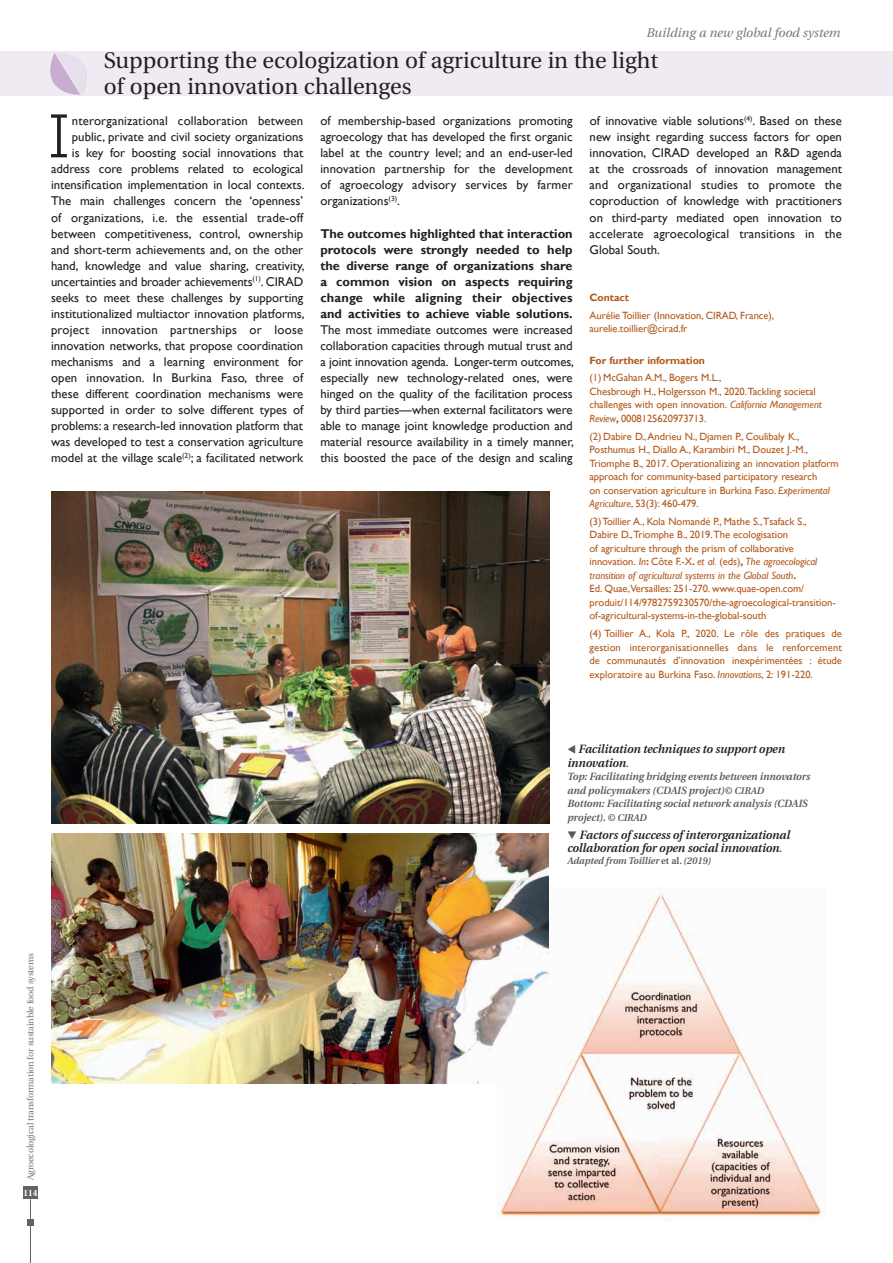
<style>
.page{position:relative;width:893px;height:1263px;background:#fff}
.page>*{position:absolute;margin:0;border:0;box-sizing:border-box;transform-origin:0 0}
.t1{font:65.1px "Archer";color:#231f20}
.t2{font:22.5px/25.5px "Utopia";color:#231f20}
.t3{font:12.75px/16px "Gill Sans";color:#231f20;text-align:justify}
.t4{font:700 12.75px/16px "Gill Sans";color:#231f20;text-align:justify}
.t5{font:italic 12.75px "Utopia";color:#76787b}
.t6{font:italic 600 12px/13.5px "Utopia";letter-spacing:-.005em;color:#231f20}
.t7{font:10.5px/13.5px "Gill Sans";letter-spacing:-.005em;color:#b1581a}
.t8{font:italic 600 10.5px/13.5px "Utopia";color:#57585a}
.t9{font:700 10.5px "Gill Sans";letter-spacing:-.005em;color:#b1581a}
.t10{font:italic 600 9.75px "Utopia";color:#57585a}
.t11{font:9px "Utopia";letter-spacing:-.02em;color:#76787b}
.t12{font:700 9px "Utopia";color:#fff;scale:.95 1}
.s1{font-style:italic}
.s2{font-weight:700}
.s3{color:#57585a}
.s4{font-size:10.5px;color:#57585a}
.s5{font-size:9.75px}
.s6{font-style:normal}
</style>
<div class="page">
<div style="left:27px;top:1220px;width:7px;height:6px;background:#636366"></div>
<div style="left:24px;top:1186px;width:14px;height:13px;background:#636366"></div>
<hr style="left:30px;top:1199px;width:1px;height:64px;background:#636366">
<img style="left:498px;top:893px;width:323px;height:327px">
<div style="left:0;top:51px;width:893px;height:44px;background:#f0ebf3"></div>
<svg style="left:46px;top:53px;width:45px;height:43px"></svg>
<img style="left:51px;top:491px;width:498px;height:333px">
<img style="left:51px;top:834px;width:498px;height:249px">
<p class="t5" style="left:646px;top:26px;width:195px">Building a new global food system</p>
<h2 class="t2" style="left:104px;top:48px;width:556px">Supporting the ecologization of agriculture in the light of open innovation challenges</h2>
<h1 class="t1" style="left:48px;top:91px;width:24px">I</h1>
<p class="t3" style="left:51px;top:113px;width:255px;text-align:right">nterorganizational collaboration between public, private and civil society organizations<br>is key for boosting social innovations that address core problems related to ecological intensification implementation in local contexts.<br>The main challenges concern the ‘openness’ of organizations, i.e. the essential trade-off between competitiveness, control, ownership and short-term achievements and, on the other hand, knowledge and value sharing, creativity, uncertainties and broader achievements<sup>(1)</sup>. CIRAD seeks to meet these challenges by supporting institutionalized multiactor innovation platforms, project innovation partnerships or loose innovation networks, that propose coordination mechanisms and a learning environment for open innovation. In Burkina Faso, three of these different coordination mechanisms were supported in order to solve different types of problems: a research-led innovation platform that was developed to test a conservation agriculture model at the village scale<sup>(2)</sup>; a facilitated network</p>
<p class="t3" style="left:320px;top:113px;width:254px">of membership-based organizations promoting agroecology that has developed the first organic label at the country level; and an end-user-led innovation partnership for the development of agroecology advisory services by farmer organizations<sup>(3)</sup>.</p>
<p class="t4" style="left:320px;top:226px;width:254px">The outcomes highlighted that interaction protocols were strongly needed to help the diverse range of organizations share a common vision on aspects requiring change while aligning their objectives and activities to achieve viable solutions.</p>
<p class="t3" style="left:320px;top:322px;width:255px">The most immediate outcomes were increased collaboration capacities through mutual trust and a joint innovation agenda. Longer-term outcomes, especially new technology-related ones, were hinged on the quality of the facilitation process by third parties—when external facilitators were able to manage joint knowledge production and material resource availability in a timely manner, this boosted the pace of the design and scaling</p>
<p class="t3" style="left:590px;top:113px;width:254px">of innovative viable solutions<sup>(4)</sup>. Based on these new insight regarding success factors for open innovation, CIRAD developed an R&amp;D agenda at the crossroads of innovation management and organizational studies to promote the coproduction of knowledge with practitioners on third-party mediated open innovation to accelerate agroecological transitions in the Global South.</p>
<p class="t9" style="left:590px;top:291px;width:41px">Contact</p>
<p class="t7" style="left:590px;top:309px;width:186px">Aurélie Toillier (Innovation, CIRAD, France), aurelie.toillier@cirad.fr</p>
<p class="t9" style="left:590px;top:354px;width:117px">For further information</p>
<p class="t7" style="left:589px;top:371px;width:234px">(1) McGahan A.M., Bogers M.L.,<br>Chesbrough H., Holgersson M., 2020. Tackling societal challenges with open innovation. <span class="s1">California Management Review</span><span class="s2">,</span> 0008125620973713.</p>
<p class="t7" style="left:589px;top:429px;width:251px">(2) Dabire D., Andrieu N., Djamen P., Coulibaly K., Posthumus H., Diallo A., Karambiri M., Douzet J.-M., Triomphe B., 2017. Operationalizing an innovation platform approach for community-based participatory research<br>on conservation agriculture in Burkina Faso. <span class="s1">Experimental Agriculture</span>, 53(3): 460-479.</p>
<p class="t7" style="left:589px;top:515px;width:248px">(3)Toillier A., Kola Nomandé P., Mathe S., Tsafack S., Dabire D., Triomphe B., 2019. The ecologisation<br>of agriculture through the prism of collaborative innovation. <span class="s1">In</span><span class="s2">:</span> Côte F.-X<span class="s2">.</span> <span class="s1">et al.</span> (eds)<span class="s2">,</span> <span class="s1">The agroecological transition of agricultural systems in the Global South</span><span class="s2">.<br></span>Ed. Quae,Versailles: 251-270. www.quae-open.com/ produit/114/9782759230570/the-agroecological-transition&shy;of-agricultural-systems-in-the-global-south</p>
<p class="t7" style="left:589px;top:627px;width:254px;text-align:justify">(4) Toillier A., Kola P., 2020. Le rôle des pratiques de gestion interorganisationnelles dans le renforcement de communautés d’innovation inexpérimentées : étude exploratoire au Burkina Faso. <span class="s1">Innovations</span>, 2: 191-220.</p>
<p class="t6" style="left:567px;top:743px;width:219px"><span class="s3">▼</span> Facilitation techniques to support open innovation<span class="s4">.</span></p>
<p class="t8" style="left:567px;top:770px;width:245px">Top: Facilitating bridging events between innovators and policymakers (CDAIS project)<span class="s5">© CIRAD<br></span>Bottom: Facilitating social network analysis (CDAIS project). <span class="s5">© CIRAD</span></p>
<p class="t6" style="left:567px;top:828px;width:224px"><span class="s3">❑</span> Factors of success of interorganizational collaboration for open social innovation<span class="s4">.</span></p>
<p class="t10" style="left:567px;top:855px;width:145px">Adapted from Toillier <span class="s6">et al</span>. (2019)</p>
<p class="t11" style="left:25px;top:1180px;width:229px;rotate:-90deg">Agroecological transformation for sustainble food systems</p>
<p class="t12" style="left:24px;top:1188px;width:16px">114</p>
</div>
